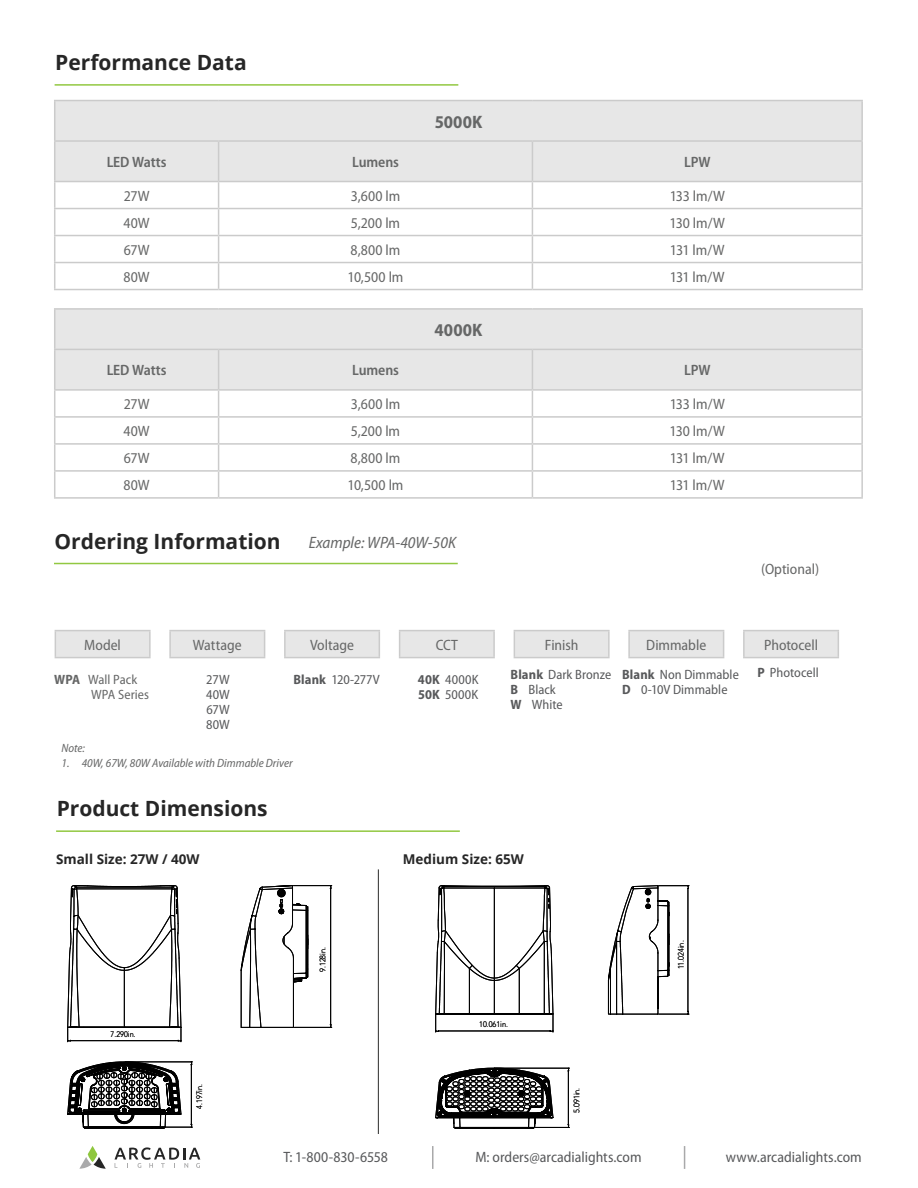
<style>
.page{position:relative;width:918px;height:1188px;background:#fff}
.page>*{position:absolute;margin:0;border:0;box-sizing:border-box;transform-origin:0 0}
.t1{font:700 21px "Open Sans";color:#262626}
.t2{font:700 semi-condensed 18px "Myriad Pro";letter-spacing:.005em;color:#666767}
.t3{font:italic semi-condensed 16.5px "Myriad Pro";color:#666767}
.t4{font:semi-condensed 15px "Myriad Pro";letter-spacing:-.005em;color:#666767}
.t5{font:semi-condensed 15px "Myriad Pro";color:#58595b}
.t6{font:600 semi-condensed 15px "Myriad Pro";letter-spacing:-.01em;color:#666767}
.t7{font:semi-condensed 13.5px/15px "Myriad Pro";letter-spacing:.005em;color:#58595b}
.t8{font:700 13.5px "Open Sans";color:#262626}
.t9{font:semi-condensed 13.5px/15px "Myriad Pro";letter-spacing:.005em;color:#666767}
.t10{font:italic semi-condensed 12px "Myriad Pro";color:#666767}
.t11{font:300 8.1px "Avenir LT Std";color:#000;scale:.92 1}
.s1{font-weight:700}
</style>
<div class="page">
<hr style="left:432px;top:1146px;width:2px;height:23px;background:#a9a9aa">
<svg style="left:684px;top:1146px;width:1px;height:23px"></svg>
<svg style="left:79px;top:1148px;width:27px;height:21px"></svg>
<svg style="left:115px;top:1148px;width:85px;height:20px"></svg>
<hr style="left:55px;top:84px;width:403px;height:2px;background:#92c841">
<div style="left:54px;top:100px;width:811px;height:194px;background:linear-gradient(to right,#f8f8f8,#f8f8f8)"></div>
<div style="left:55px;top:101px;width:807px;height:40px;background:#e7e7e7"></div>
<hr style="left:861px;top:101px;width:2px;height:39px;background:#cbcbcb">
<hr style="left:532px;top:181px;width:331px;height:1px;background:#cbcbcb">
<hr style="left:861px;top:182px;width:2px;height:26px;background:#cbcbcb">
<hr style="left:54px;top:289px;width:165px;height:1px;background:#cbcbcb">
<hr style="left:532px;top:235px;width:331px;height:1px;background:#cbcbcb">
<hr style="left:861px;top:236px;width:2px;height:26px;background:#cbcbcb">
<hr style="left:532px;top:208px;width:331px;height:1px;background:#cbcbcb">
<hr style="left:861px;top:209px;width:2px;height:26px;background:#cbcbcb">
<hr style="left:532px;top:262px;width:331px;height:1px;background:#cbcbcb">
<svg style="left:54px;top:142px;width:808px;height:147px"></svg>
<hr style="left:861px;top:263px;width:2px;height:26px;background:#cbcbcb">
<hr style="left:219px;top:289px;width:313px;height:1px;background:#cbcbcb">
<hr style="left:532px;top:289px;width:331px;height:1px;background:#cbcbcb">
<hr style="left:54px;top:142px;width:1px;height:39px;background:#cbcbcb">
<hr style="left:218px;top:142px;width:1px;height:39px;background:#cbcbcb">
<hr style="left:532px;top:142px;width:1px;height:39px;background:#cbcbcb">
<hr style="left:861px;top:142px;width:2px;height:39px;background:#cbcbcb">
<hr style="left:54px;top:100px;width:165px;height:1px;background:#cbcbcb">
<hr style="left:54px;top:101px;width:1px;height:39px;background:#cbcbcb">
<hr style="left:219px;top:100px;width:313px;height:1px;background:#cbcbcb">
<hr style="left:532px;top:100px;width:331px;height:1px;background:#cbcbcb">
<hr style="left:54px;top:140px;width:165px;height:2px;background:#cbcbcb">
<hr style="left:219px;top:140px;width:313px;height:2px;background:#cbcbcb">
<hr style="left:532px;top:140px;width:331px;height:2px;background:#cbcbcb">
<div style="left:55px;top:309px;width:807px;height:40px;background:#e7e7e7"></div>
<hr style="left:861px;top:310px;width:2px;height:39px;background:#cbcbcb">
<hr style="left:532px;top:389px;width:331px;height:2px;background:#cbcbcb">
<hr style="left:861px;top:391px;width:2px;height:25px;background:#cbcbcb">
<hr style="left:54px;top:497px;width:165px;height:2px;background:#cbcbcb">
<hr style="left:532px;top:443px;width:331px;height:2px;background:#cbcbcb">
<hr style="left:861px;top:445px;width:2px;height:25px;background:#cbcbcb">
<hr style="left:532px;top:416px;width:331px;height:2px;background:#cbcbcb">
<hr style="left:861px;top:418px;width:2px;height:25px;background:#cbcbcb">
<hr style="left:532px;top:470px;width:331px;height:2px;background:#cbcbcb">
<svg style="left:54px;top:350px;width:808px;height:147px"></svg>
<hr style="left:861px;top:472px;width:2px;height:25px;background:#cbcbcb">
<hr style="left:219px;top:497px;width:313px;height:2px;background:#cbcbcb">
<hr style="left:532px;top:497px;width:331px;height:2px;background:#cbcbcb">
<hr style="left:54px;top:350px;width:1px;height:39px;background:#cbcbcb">
<hr style="left:218px;top:350px;width:1px;height:39px;background:#cbcbcb">
<hr style="left:532px;top:350px;width:1px;height:39px;background:#cbcbcb">
<hr style="left:861px;top:350px;width:2px;height:39px;background:#cbcbcb">
<hr style="left:54px;top:308px;width:165px;height:2px;background:#cbcbcb">
<hr style="left:54px;top:310px;width:1px;height:39px;background:#cbcbcb">
<hr style="left:219px;top:308px;width:313px;height:2px;background:#cbcbcb">
<hr style="left:532px;top:308px;width:331px;height:2px;background:#cbcbcb">
<hr style="left:54px;top:349px;width:165px;height:1px;background:#cbcbcb">
<hr style="left:219px;top:349px;width:313px;height:1px;background:#cbcbcb">
<hr style="left:532px;top:349px;width:331px;height:1px;background:#cbcbcb">
<hr style="left:54px;top:563px;width:404px;height:1px;background:#92c841">
<hr style="left:55px;top:630px;width:96px;height:1px;background:#cbcbcb">
<hr style="left:169px;top:630px;width:96px;height:1px;background:#cbcbcb">
<hr style="left:284px;top:630px;width:96px;height:1px;background:#cbcbcb">
<hr style="left:399px;top:630px;width:96px;height:1px;background:#cbcbcb">
<hr style="left:514px;top:630px;width:96px;height:1px;background:#cbcbcb">
<hr style="left:628px;top:630px;width:96px;height:1px;background:#cbcbcb">
<hr style="left:743px;top:630px;width:96px;height:1px;background:#cbcbcb">
<svg style="left:55px;top:631px;width:784px;height:27px;background:#e8e8e8"></svg>
<hr style="left:743px;top:657px;width:96px;height:1px;background:#cbcbcb">
<hr style="left:56px;top:830px;width:404px;height:2px;background:#92c841">
<svg style="left:67px;top:885px;width:367px;height:263px"></svg>
<svg style="left:435px;top:1032px;width:135px;height:96px"></svg>
<svg style="left:435px;top:885px;width:254px;height:147px"></svg>
<hr style="left:378px;top:869px;width:1px;height:265px;background:#2c2c2b">
<h1 class="t1" style="left:55px;top:48px;width:193px">Performance Data</h1>
<p class="t2" style="left:435px;top:110px;width:49px">5000K</p>
<p class="t6" style="left:107px;top:152px;width:61px">LED Watts</p>
<p class="t6" style="left:352px;top:152px;width:48px">Lumens</p>
<p class="t6" style="left:684px;top:152px;width:28px">LPW</p>
<p class="t4" style="left:124px;top:188px;width:27px">27W</p>
<p class="t4" style="left:351px;top:188px;width:51px">3,600 lm</p>
<p class="t4" style="left:670px;top:188px;width:57px">133 lm/W</p>
<p class="t4" style="left:124px;top:215px;width:28px">40W</p>
<p class="t4" style="left:351px;top:215px;width:51px">5,200 lm</p>
<p class="t4" style="left:670px;top:215px;width:57px">130 lm/W</p>
<p class="t4" style="left:124px;top:242px;width:27px">67W</p>
<p class="t4" style="left:351px;top:242px;width:51px">8,800 lm</p>
<p class="t4" style="left:670px;top:242px;width:56px">131 lm/W</p>
<p class="t4" style="left:124px;top:269px;width:28px">80W</p>
<p class="t4" style="left:348px;top:269px;width:58px">10,500 lm</p>
<p class="t4" style="left:670px;top:269px;width:56px">131 lm/W</p>
<p class="t2" style="left:435px;top:318px;width:49px">4000K</p>
<p class="t6" style="left:107px;top:361px;width:61px">LED Watts</p>
<p class="t6" style="left:352px;top:361px;width:48px">Lumens</p>
<p class="t6" style="left:684px;top:361px;width:28px">LPW</p>
<p class="t4" style="left:124px;top:396px;width:27px">27W</p>
<p class="t4" style="left:351px;top:396px;width:51px">3,600 lm</p>
<p class="t4" style="left:670px;top:396px;width:57px">133 lm/W</p>
<p class="t4" style="left:124px;top:423px;width:28px">40W</p>
<p class="t4" style="left:351px;top:423px;width:51px">5,200 lm</p>
<p class="t4" style="left:670px;top:423px;width:57px">130 lm/W</p>
<p class="t4" style="left:124px;top:450px;width:27px">67W</p>
<p class="t4" style="left:351px;top:450px;width:51px">8,800 lm</p>
<p class="t4" style="left:670px;top:450px;width:56px">131 lm/W</p>
<p class="t4" style="left:124px;top:477px;width:28px">80W</p>
<p class="t4" style="left:348px;top:477px;width:58px">10,500 lm</p>
<p class="t4" style="left:670px;top:477px;width:56px">131 lm/W</p>
<h1 class="t1" style="left:55px;top:526px;width:228px">Ordering Information</h1>
<p class="t3" style="left:309px;top:534px;width:149px">Example: WPA-40W-50K</p>
<p class="t4" style="left:761px;top:561px;width:60px">(Optional)</p>
<p class="t4" style="left:84px;top:637px;width:38px">Model</p>
<p class="t4" style="left:193px;top:637px;width:51px">Wattage</p>
<p class="t4" style="left:310px;top:637px;width:46px">Voltage</p>
<p class="t4" style="left:436px;top:637px;width:24px">CCT</p>
<p class="t4" style="left:545px;top:637px;width:35px">Finish</p>
<p class="t4" style="left:646px;top:637px;width:62px">Dimmable</p>
<p class="t4" style="left:764px;top:637px;width:55px">Photocell</p>
<p class="t9" style="left:91px;top:672px;width:59px;text-indent:-37px"><span class="s1">WPA</span> Wall Pack<br>WPA Series</p>
<p class="t7" style="left:293px;top:672px;width:88px"><span class="s1">Blank</span> 120-277V</p>
<p class="t7" style="left:511px;top:668px;width:102px"><span class="s1">Blank</span> Dark Bronze<br><span class="s1">B</span> Black<br><span class="s1">W</span> White</p>
<p class="t7" style="left:622px;top:668px;width:118px"><span class="s1">Blank</span> Non Dimmable<br><span class="s1">D</span> 0-10V Dimmable</p>
<p class="t7" style="left:206px;top:672px;width:25px;text-align:justify">27W 40W 67W 80W</p>
<p class="t7" style="left:418px;top:672px;width:62px"><span class="s1">40K</span> 4000K<br><span class="s1">50K</span> 5000K</p>
<p class="t10" style="left:61px;top:741px;width:25px">Note:</p>
<p class="t10" style="left:61px;top:756px;width:233px">1. 40W, 67W, 80W Available with Dimmable Driver</p>
<h1 class="t1" style="left:57px;top:794px;width:213px">Product Dimensions</h1>
<p class="t8" style="left:56px;top:850px;width:145px">Small Size: 27W / 40W</p>
<p class="t8" style="left:403px;top:850px;width:122px">Medium Size: 65W</p>
<p class="t7" style="left:757px;top:665px;width:63px"><span class="s1">P</span> Photocell</p>
<p class="t11" style="left:111px;top:1030px;width:29px">7.290in.</p>
<p class="t11" style="left:318px;top:972px;width:29px;rotate:-90deg">9.128in.</p>
<p class="t11" style="left:479px;top:1020px;width:33px">10.061in.</p>
<p class="t11" style="left:195px;top:1109px;width:29px;rotate:-90deg">4.197in.</p>
<p class="t11" style="left:572px;top:1113px;width:29px;rotate:-90deg">5.091in.</p>
<p class="t11" style="left:676px;top:969px;width:33px;rotate:-90deg">11.024in.</p>
<p class="t5" style="left:284px;top:1149px;width:106px">T: 1-800-830-6558</p>
<p class="t5" style="left:476px;top:1149px;width:168px">M: orders@arcadialights.com</p>
<p class="t5" style="left:726px;top:1149px;width:138px">www.arcadialights.com</p>
</div>
